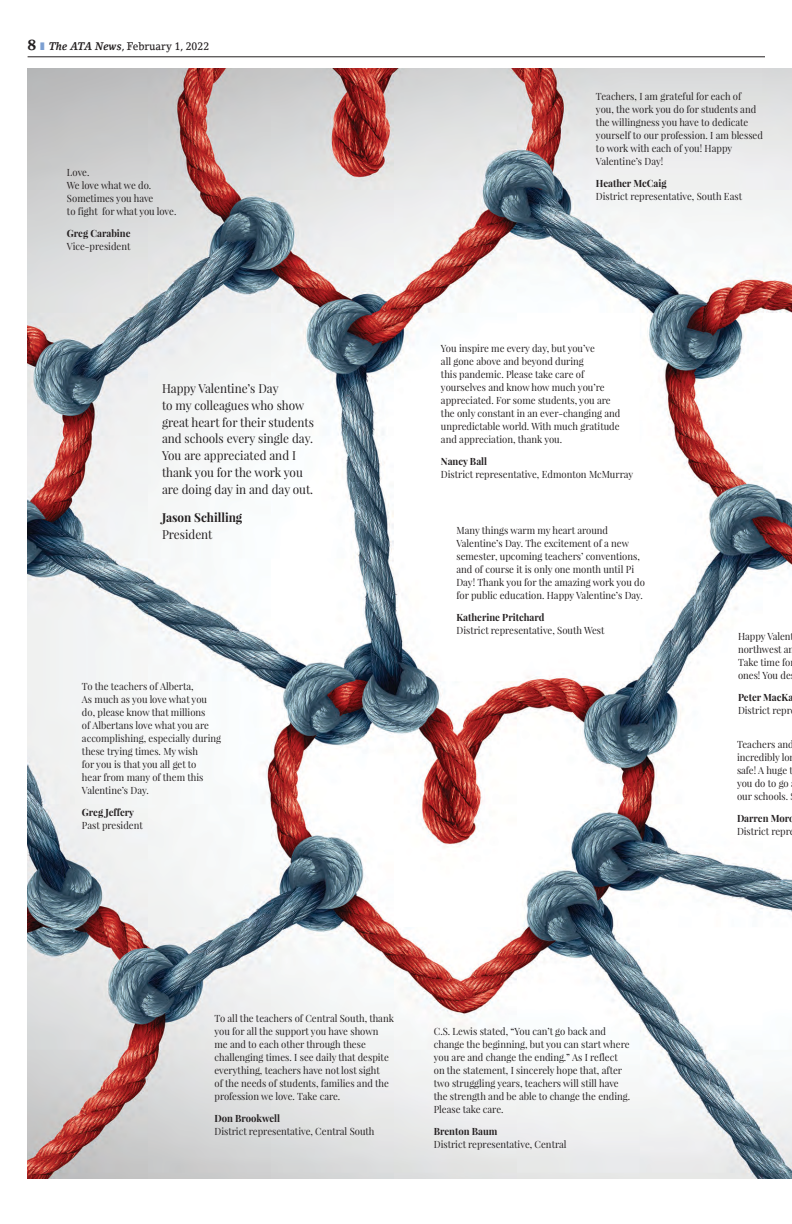
<style>
.page{position:relative;width:792px;height:1224px;background:#fff}
.page>*{position:absolute;margin:0;border:0;box-sizing:border-box;transform-origin:0 0}
.body_no_indent{font:12.4px/16.9px "Playfair Display";color:#231f20;scale:.95 1}
.body_no_indent-2{font:700 12.4px "Playfair Display";color:#231f20;scale:.95 1}
.t1{font:500 11px "Lino Letter Std";color:#231f20;scale:.9 1}
.body_no_indent-3{font:10px/13px "Playfair Display";color:#231f20;scale:.95 1}
.body_no_indent-4{font:700 10px "Playfair Display";color:#231f20;scale:.95 1}
.s1{font-weight:700;font-size:15px}
.s2{color:#7c9fd2}
.s3{font-weight:700;font-style:italic}
</style>
<div class="page">
<hr style="left:28px;top:57px;width:737px;height:1px;background:#231f20">
<img style="left:27px;top:69px;width:765px;height:1110px">
<p class="t1" style="left:28px;top:39px;width:203px"><span class="s1">8</span> <span class="s2">❚</span> <span class="s3">The ATA News</span>, February 1, 2022</p>
<p class="body_no_indent-3" style="left:67px;top:166px;width:25px">Love.</p>
<p class="body_no_indent-3" style="left:67px;top:179px;width:90px">We love what we do.</p>
<p class="body_no_indent-3" style="left:67px;top:192px;width:93px">Sometimes you have</p>
<p class="body_no_indent-3" style="left:67px;top:205px;width:117px">to fight for what you love.</p>
<p class="body_no_indent-4" style="left:67px;top:227px;width:68px">Greg Carabine</p>
<p class="body_no_indent-3" style="left:67px;top:240px;width:68px">Vice-president</p>
<p class="body_no_indent" style="left:162px;top:380px;width:124px">Happy Valentine’s Day</p>
<p class="body_no_indent" style="left:162px;top:397px;width:162px">to my colleagues who show great heart for their students and schools every single day.<br>You are appreciated and I thank you for the work you are doing day in and day out.</p>
<p class="body_no_indent-2" style="left:162px;top:510px;width:86px">Jason Schilling</p>
<p class="body_no_indent" style="left:162px;top:526px;width:55px">President</p>
<p class="body_no_indent-3" style="left:82px;top:680px;width:119px">To the teachers of Alberta,</p>
<p class="body_no_indent-3" style="left:82px;top:693px;width:133px">As much as you love what you</p>
<p class="body_no_indent-3" style="left:82px;top:706px;width:148px">do, please know that millions<br>of Albertans love what you are accomplishing, especially during</p>
<p class="body_no_indent-3" style="left:82px;top:745px;width:129px">these trying times. My wish for you is that you all get to hear from many of them this<br>Valentine’s Day.</p>
<p class="body_no_indent-4" style="left:82px;top:806px;width:56px">Greg Jeffery</p>
<p class="body_no_indent-3" style="left:82px;top:819px;width:65px">Past president</p>
<p class="body_no_indent-3" style="left:596px;top:90px;width:177px">Teachers, I am grateful for each of<br>you, the work you do for students and the willingness you have to dedicate yourself to our profession. I am blessed to work with each of you! Happy<br>Valentine’s Day!</p>
<p class="body_no_indent-4" style="left:596px;top:177px;width:76px">Heather McCaig</p>
<p class="body_no_indent-3" style="left:596px;top:190px;width:155px">District representative, South East</p>
<p class="body_no_indent-3" style="left:441px;top:342px;width:190px">You inspire me every day, but you’ve<br>all gone above and beyond during<br>this pandemic. Please take care of yourselves and know how much you’re appreciated. For some students, you are the only constant in an ever-changing and unpredictable world. With much gratitude and appreciation, thank you.</p>
<p class="body_no_indent-4" style="left:441px;top:455px;width:50px">Nancy Ball</p>
<p class="body_no_indent-3" style="left:441px;top:468px;width:204px">District representative, Edmonton McMurray</p>
<p class="body_no_indent-3" style="left:456px;top:523px;width:200px">Many things warm my heart around Valentine’s Day. The excitement of a new semester, upcoming teachers’ conventions, and of course it is only one month until Pi Day! Thank you for the amazing work you do for public education. Happy Valentine’s Day.</p>
<p class="body_no_indent-4" style="left:456px;top:611px;width:94px">Katherine Pritchard</p>
<p class="body_no_indent-3" style="left:456px;top:623px;width:157px">District representative, South West</p>
<p class="body_no_indent-3" style="left:738px;top:630px;width:61px">Happy Valen northwest an<br>Take time fo ones! You de</p>
<p class="body_no_indent-4" style="left:738px;top:691px;width:60px">Peter MacKa</p>
<p class="body_no_indent-3" style="left:738px;top:704px;width:57px">District repr</p>
<p class="body_no_indent-3" style="left:737px;top:738px;width:61px">Teachers and incredibly lo safe! A huge t you do to go our schools.</p>
<p class="body_no_indent-4" style="left:737px;top:812px;width:62px">Darren Moro</p>
<p class="body_no_indent-3" style="left:737px;top:825px;width:57px">District repr</p>
<p class="body_no_indent-3" style="left:215px;top:1012px;width:190px">To all the teachers of Central South, thank you for all the support you have shown me and to each other through these challenging times. I see daily that despite everything, teachers have not lost sight<br>of the needs of students, families and the profession we love. Take care.</p>
<p class="body_no_indent-4" style="left:215px;top:1112px;width:71px">Don Brookwell</p>
<p class="body_no_indent-3" style="left:215px;top:1125px;width:170px">District representative, Central South</p>
<p class="body_no_indent-3" style="left:434px;top:1025px;width:208px">C.S. Lewis stated, “You can’t go back and change the beginning, but you can start where you are and change the ending.” As I reflect on the statement, I sincerely hope that, after two struggling years, teachers will still have the strength and be able to change the ending.<br>Please take care.</p>
<p class="body_no_indent-4" style="left:434px;top:1125px;width:68px">Brenton Baum</p>
<p class="body_no_indent-3" style="left:434px;top:1138px;width:141px">District representative, Central</p>
</div>
